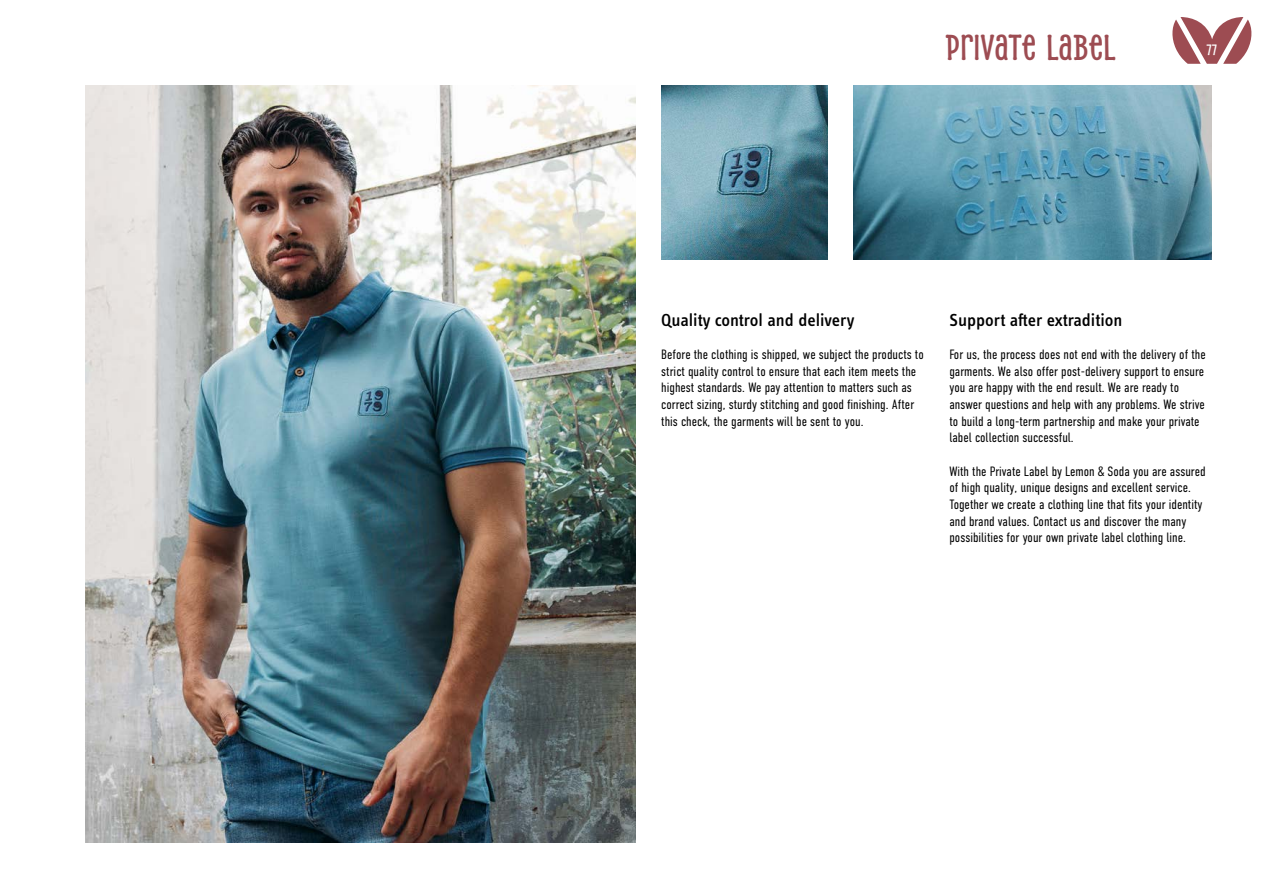
<style>
.page{position:relative;width:1263px;height:893px;background:#fff}
.page>*{position:absolute;margin:0;border:0;box-sizing:border-box;transform-origin:0 0}
.t1{font:700 36px "Alasassy Caps";color:#9d4c52}
.t2{font:500 18px "Info Text Pro";color:#000}
.t3{font:700 15px "Alasassy Caps";color:#fff}
.t4{font:300 13.5px/16.6px "DIN Condensed";color:#000}
</style>
<div class="page">
<svg style="left:1172px;top:17px;width:80px;height:47px"></svg>
<img style="left:85px;top:85px;width:551px;height:757px">
<img style="left:661px;top:85px;width:167px;height:175px">
<img style="left:853px;top:85px;width:359px;height:175px">
<h1 class="t1" style="left:945px;top:28px;width:172px">PRIVATE LABEL</h1>
<p class="t3" style="left:1206px;top:42px;width:12px">77</p>
<h2 class="t2" style="left:661px;top:309px;width:195px">Quality control and delivery</h2>
<p class="t4" style="left:661px;top:346px;width:264px">Before the clothing is shipped, we subject the products to strict quality control to ensure that each item meets the highest standards. We pay attention to matters such as correct sizing, sturdy stitching and good finishing. After this check, the garments will be sent to you.</p>
<h2 class="t2" style="left:949px;top:309px;width:175px">Support after extradition</h2>
<p class="t4" style="left:949px;top:346px;width:258px">For us, the process does not end with the delivery of the garments. We also offer post-delivery support to ensure you are happy with the end result. We are ready to answer questions and help with any problems. We strive to build a long-term partnership and make your private label collection successful.</p>
<p class="t4" style="left:949px;top:463px;width:258px">With the Private Label by Lemon &amp; Soda you are assured of high quality, unique designs and excellent service.<br>Together we create a clothing line that fits your identity and brand values. Contact us and discover the many possibilities for your own private label clothing line.</p>
</div>
